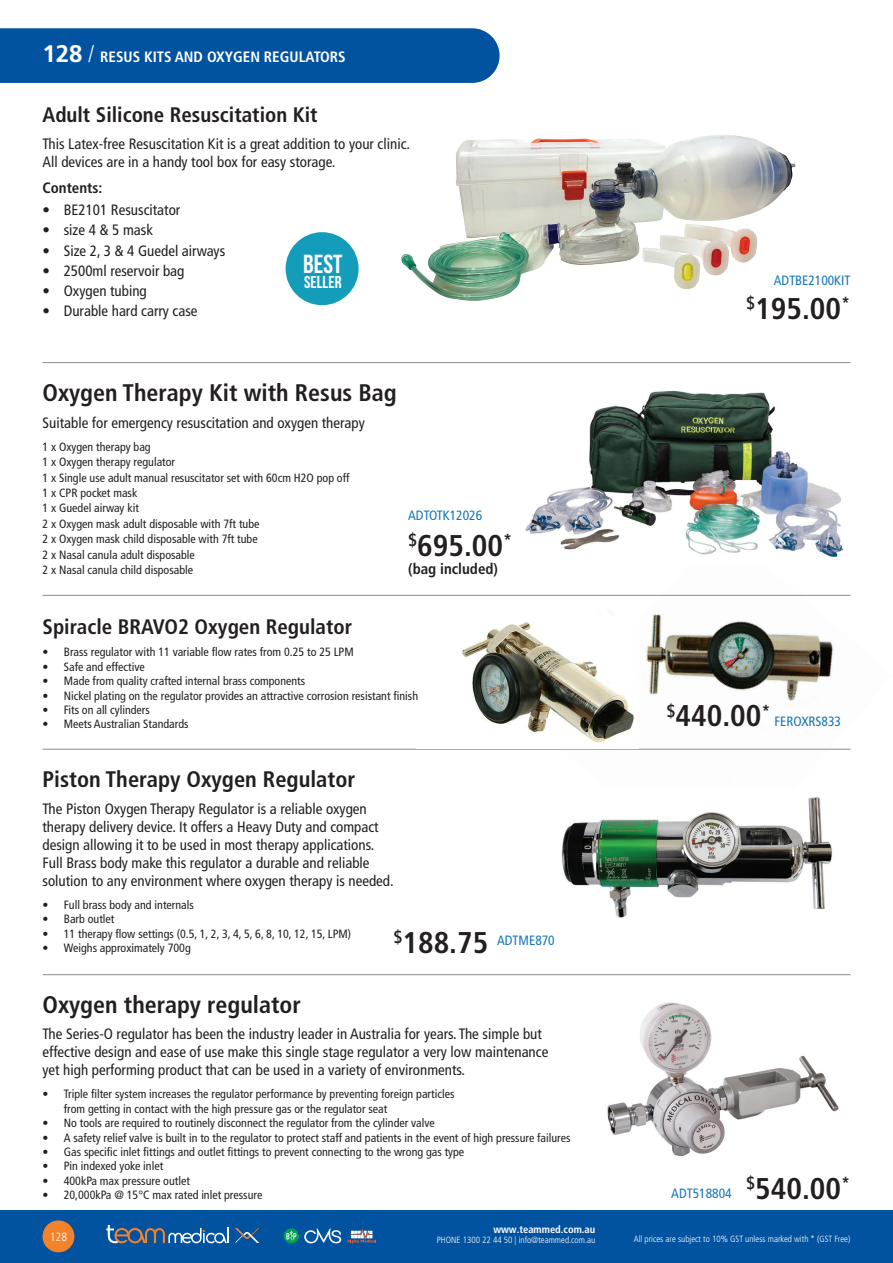
<style>
.page{position:relative;width:893px;height:1263px;background:#fff}
.page>*{position:absolute;margin:0;border:0;box-sizing:border-box;transform-origin:0 0}
.Heading{font:700 condensed 30px "Frutiger LT Pro";color:#231f20}
.t1{font:700 26.1px "Bebas Neue";color:#fff}
.t2{font:700 condensed 24px "Frutiger LT Pro";color:#231f20}
.t3{font:700 condensed 22.5px "Frutiger LT Pro";color:#231f20}
.Heading-2{font:700 condensed 21px "Frutiger LT Pro";color:#231f20}
.t4{font:700 17.1px "Bebas Neue";color:#fff}
.Heading-3{font:condensed 15px/18px "Frutiger LT Pro";color:#231f20}
.t5{font:700 condensed 15px "Frutiger LT Pro";color:#fff}
.Heading-4{font:700 condensed 15px "Frutiger LT Pro";color:#231f20}
.t6{font:condensed 13.5px "Frutiger LT Pro";color:#1576b8}
.t7{font:condensed 12px/14.4px "Frutiger LT Pro";color:#231f20}
.t8{font:300 condensed 12px "Frutiger LT Pro";color:#fff}
.t9{font:700 condensed 10.5px "Frutiger LT Pro";color:#fff}
.t10{font:300 condensed 9px "Frutiger LT Pro";color:#fff}
.s1{font-stretch:normal;font-size:24px}
.s2{font-weight:300;font-size:24px}
</style>
<div class="page">
<div style="left:0;top:1210px;width:893px;height:53px;background:#0153a0"></div>
<div style="left:0;top:28px;width:500px;height:55px;background:#0153a0"></div>
<div style="left:43px;top:1220px;width:31px;height:32px;background:#f4822b;border-radius:50%"></div>
<svg style="left:106px;top:1225px;width:123px;height:18px"></svg>
<svg style="left:235px;top:1228px;width:24px;height:15px"></svg>
<svg style="left:284px;top:1228px;width:15px;height:15px"></svg>
<svg style="left:286px;top:1231px;width:10px;height:10px"></svg>
<svg style="left:304px;top:1228px;width:37px;height:15px"></svg>
<svg style="left:347px;top:1228px;width:29px;height:15px"></svg>
<img style="left:638px;top:594px;width:213px;height:156px">
<img style="left:525px;top:390px;width:319px;height:167px">
<img style="left:562px;top:797px;width:271px;height:121px">
<hr style="left:43px;top:749px;width:807px;height:1px;background:#87898c">
<hr style="left:43px;top:974px;width:807px;height:1px;background:#87898c">
<img style="left:607px;top:1002px;width:232px;height:155px">
<img style="left:416px;top:594px;width:222px;height:149px">
<div style="left:286px;top:232px;width:73px;height:73px;background:#149cbb;border-radius:50%"></div>
<img style="left:401px;top:135px;width:395px;height:166px">
<hr style="left:43px;top:595px;width:807px;height:1px;background:#87898c">
<hr style="left:43px;top:362px;width:807px;height:1px;background:#87898c">
<p class="t5" style="left:43px;top:48px;width:305px"><span class="s1">128</span> <span class="s2">/</span> RESUS KITS AND OXYGEN REGULATORS</p>
<p class="Heading-2" style="left:43px;top:102px;width:277px">Adult Silicone Resuscitation Kit</p>
<p class="Heading-3" style="left:43px;top:134px;width:369px">This Latex-free Resuscitation Kit is a great addition to your clinic.<br>All devices are in a handy tool box for easy storage.</p>
<p class="Heading-4" style="left:43px;top:179px;width:62px">Contents:</p>
<p class="Heading-3" style="left:43px;top:201px;width:139px">• BE2101 Resuscitator</p>
<p class="Heading-3" style="left:43px;top:221px;width:112px">• size 4 &amp; 5 mask</p>
<p class="Heading-3" style="left:43px;top:241px;width:184px">• Size 2, 3 &amp; 4 Guedel airways</p>
<p class="Heading-3" style="left:43px;top:262px;width:143px">• 2500ml reservoir bag</p>
<p class="Heading-3" style="left:43px;top:282px;width:106px">• Oxygen tubing</p>
<p class="Heading-3" style="left:43px;top:302px;width:157px">• Durable hard carry case</p>
<p class="t1" style="left:303px;top:249px;width:41px">BEST</p>
<p class="t4" style="left:304px;top:272px;width:39px">SELLER</p>
<p class="t2" style="left:43px;top:379px;width:356px">Oxygen Therapy Kit with Resus Bag</p>
<p class="Heading-3" style="left:43px;top:414px;width:324px">Suitable for emergency resuscitation and oxygen therapy</p>
<p class="t7" style="left:43px;top:439px;width:110px">1 x Oxygen therapy bag</p>
<p class="t7" style="left:43px;top:455px;width:134px">1 x Oxygen therapy regulator</p>
<p class="t7" style="left:43px;top:470px;width:308px">1 x Single use adult manual resuscitator set with 60cm H2O pop off</p>
<p class="t7" style="left:43px;top:486px;width:96px">1 x CPR pocket mask</p>
<p class="t7" style="left:43px;top:501px;width:98px">1 x Guedel airway kit</p>
<p class="t7" style="left:43px;top:517px;width:218px">2 x Oxygen mask adult disposable with 7ft tube</p>
<p class="t7" style="left:43px;top:532px;width:217px">2 x Oxygen mask child disposable with 7ft tube</p>
<p class="t7" style="left:43px;top:548px;width:154px">2 x Nasal canula adult disposable</p>
<p class="t7" style="left:43px;top:563px;width:152px">2 x Nasal canula child disposable</p>
<p class="t6" style="left:408px;top:508px;width:75px">ADTOTK12026</p>
<p class="Heading" style="left:408px;top:528px;width:105px"><sup>$</sup>695.00<sup>*</sup></p>
<p class="Heading-4" style="left:408px;top:560px;width:91px">(bag included)</p>
<p class="Heading-2" style="left:43px;top:614px;width:311px">Spiracle BRAVO2 Oxygen Regulator</p>
<p class="t7" style="left:43px;top:645px;width:313px">• Brass regulator with 11 variable flow rates from 0.25 to 25 LPM</p>
<p class="t7" style="left:43px;top:659px;width:104px">• Safe and effective</p>
<p class="t7" style="left:43px;top:674px;width:264px">• Made from quality crafted internal brass components</p>
<p class="t7" style="left:43px;top:688px;width:377px">• Nickel plating on the regulator provides an attractive corrosion resistant finish</p>
<p class="t7" style="left:43px;top:703px;width:109px">• Fits on all cylinders</p>
<p class="t7" style="left:43px;top:717px;width:148px">• Meets Australian Standards</p>
<p class="t3" style="left:43px;top:766px;width:314px">Piston Therapy Oxygen Regulator</p>
<p class="Heading-3" style="left:43px;top:800px;width:353px">The Piston Oxygen Therapy Regulator is a reliable oxygen therapy delivery device. It offers a Heavy Duty and compact design allowing it to be used in most therapy applications.<br>Full Brass body make this regulator a durable and reliable solution to any environment where oxygen therapy is needed.</p>
<p class="t7" style="left:43px;top:897px;width:153px">• Full brass body and internals</p>
<p class="t7" style="left:43px;top:912px;width:73px">• Barb outlet</p>
<p class="t7" style="left:43px;top:926px;width:310px">• 11 therapy flow settings (0.5, 1, 2, 3, 4, 5, 6, 8, 10, 12, 15, LPM)</p>
<p class="t7" style="left:43px;top:941px;width:150px">• Weighs approximately 700g</p>
<p class="Heading" style="left:393px;top:925px;width:96px"><sup>$</sup>188.75</p>
<p class="t6" style="left:497px;top:932px;width:59px">ADTME870</p>
<p class="t2" style="left:43px;top:990px;width:260px">Oxygen therapy regulator</p>
<p class="Heading-3" style="left:43px;top:1025px;width:507px">The Series-O regulator has been the industry leader in Australia for years. The simple but effective design and ease of use make this single stage regulator a very low maintenance yet high performing product that can be used in a variety of environments.</p>
<p class="t7" style="left:64px;top:1087px;width:392px;text-indent:-21px">• Triple filter system increases the regulator performance by preventing foreign particles from getting in contact with the high pressure gas or the regulator seat</p>
<p class="t7" style="left:43px;top:1116px;width:394px">• No tools are required to routinely disconnect the regulator from the cylinder valve</p>
<p class="t7" style="left:43px;top:1130px;width:530px">• A safety relief valve is built in to the regulator to protect staff and patients in the event of high pressure failures</p>
<p class="t7" style="left:43px;top:1145px;width:423px">• Gas specific inlet fittings and outlet fittings to prevent connecting to the wrong gas type</p>
<p class="t7" style="left:43px;top:1159px;width:122px">• Pin indexed yoke inlet</p>
<p class="t7" style="left:43px;top:1173px;width:149px">• 400kPa max pressure outlet</p>
<p class="t7" style="left:43px;top:1188px;width:221px">• 20,000kPa @ 15°C max rated inlet pressure</p>
<p class="t6" style="left:774px;top:272px;width:78px">ADTBE2100KIT</p>
<p class="Heading" style="left:746px;top:291px;width:105px"><sup>$</sup>195.00<sup>*</sup></p>
<p class="Heading" style="left:666px;top:698px;width:105px"><sup>$</sup>440.00<sup>*</sup></p>
<p class="t6" style="left:774px;top:714px;width:68px">FEROXRS833</p>
<p class="t6" style="left:671px;top:1185px;width:62px">ADT518804</p>
<p class="Heading" style="left:746px;top:1171px;width:105px"><sup>$</sup>540.00<sup>*</sup></p>
<p class="t9" style="left:493px;top:1223px;width:103px">www.teammed.com.au</p>
<p class="t10" style="left:437px;top:1235px;width:160px">PHONE 1300 22 44 50 | info@teammed.com.au</p>
<p class="t8" style="left:50px;top:1230px;width:19px">128</p>
<p class="t10" style="left:634px;top:1233px;width:218px">All prices are subject to 10% GST unless marked with * (GST Free)</p>
</div>
